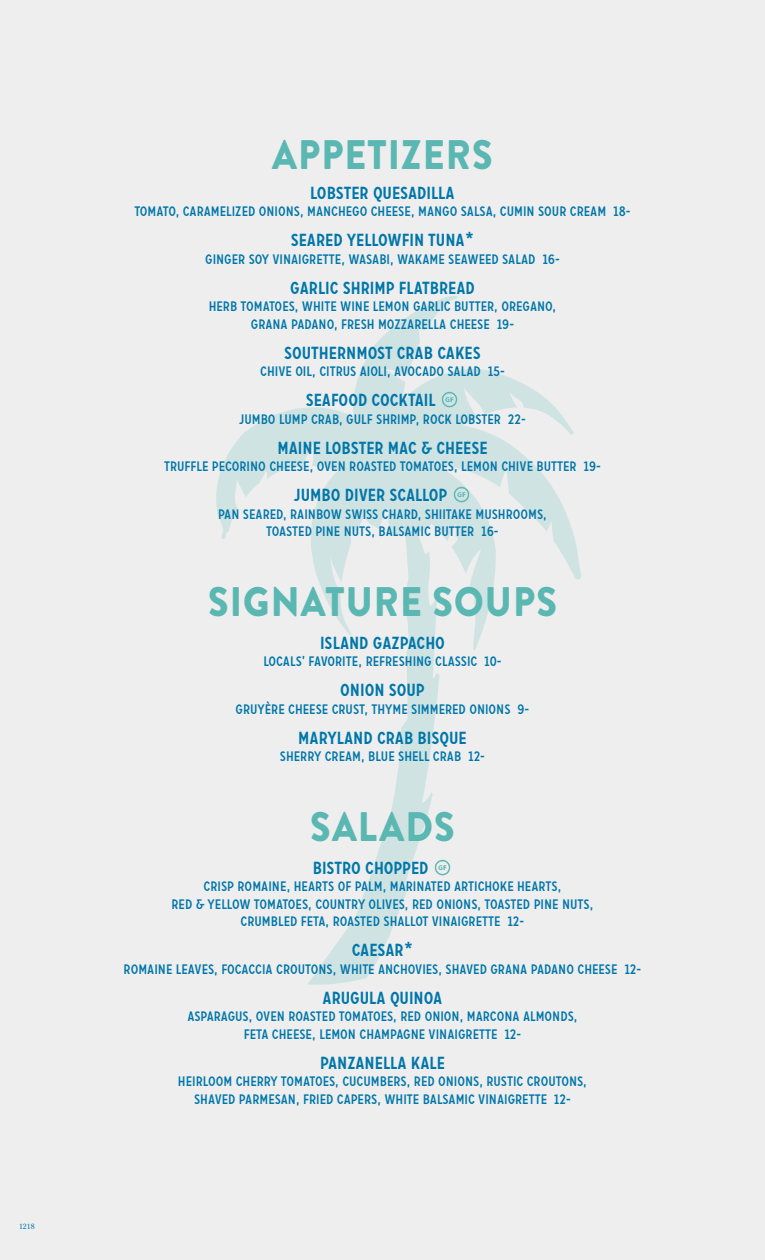
<style>
.page{position:relative;width:765px;height:1260px;background:#eeeeef}
.page>*{position:absolute;margin:0;border:0;box-sizing:border-box;transform-origin:0 0}
.t1{font:900 41.25px "Brandon Grotesque";letter-spacing:.03em;color:#5ab7b2;scale:.91 1}
.t2{font:500 17.5px "Carrosserie";color:#0076a9}
.t3{font:13.75px/17.5px "Carrosserie";color:#0076a9;text-align:center}
.t4{font:7.5px "Cheltenham";color:#0076a9}
</style>
<div class="page">
<svg style="left:213px;top:295px;width:368px;height:691px;background:#e7ebec"></svg>
<img style="left:440px;top:391px;width:19px;height:18px">
<img style="left:452px;top:486px;width:19px;height:18px">
<img style="left:433px;top:858px;width:19px;height:18px">
<p class="t4" style="left:19px;top:1222px;width:17px">1218</p>
<h1 class="t1" style="left:272px;top:125px;width:244px">APPETIZERS</h1>
<p class="t2" style="left:310px;top:181px;width:146px">LOBSTER QUESADILLA</p>
<p class="t3" style="left:134px;top:203px;width:498px">TOMATO, CARAMELIZED ONIONS, MANCHEGO CHEESE, MANGO SALSA, CUMIN SOUR CREAM 18-</p>
<p class="t2" style="left:291px;top:229px;width:185px">SEARED YELLOWFIN TUNA*</p>
<p class="t3" style="left:205px;top:250px;width:356px">GINGER SOY VINAIGRETTE, WASABI, WAKAME SEAWEED SALAD 16-</p>
<p class="t2" style="left:290px;top:276px;width:186px">GARLIC SHRIMP FLATBREAD</p>
<p class="t3" style="left:209px;top:298px;width:349px">HERB TOMATOES, WHITE WINE LEMON GARLIC BUTTER, OREGANO,<br>GRANA PADANO, FRESH MOZZARELLA CHEESE 19-</p>
<p class="t2" style="left:284px;top:341px;width:198px">SOUTHERNMOST CRAB CAKES</p>
<p class="t3" style="left:260px;top:363px;width:246px">CHIVE OIL, CITRUS AIOLI, AVOCADO SALAD 15-</p>
<p class="t2" style="left:306px;top:389px;width:131px">SEAFOOD COCKTAIL</p>
<p class="t3" style="left:239px;top:410px;width:288px">JUMBO LUMP CRAB, GULF SHRIMP, ROCK LOBSTER 22-</p>
<p class="t2" style="left:277px;top:436px;width:212px">MAINE LOBSTER MAC &amp; CHEESE</p>
<p class="t3" style="left:164px;top:458px;width:438px">TRUFFLE PECORINO CHEESE, OVEN ROASTED TOMATOES, LEMON CHIVE BUTTER 19-</p>
<p class="t2" style="left:294px;top:484px;width:155px">JUMBO DIVER SCALLOP</p>
<p class="t3" style="left:218px;top:505px;width:330px">PAN SEARED, RAINBOW SWISS CHARD, SHIITAKE MUSHROOMS,<br>TOASTED PINE NUTS, BALSAMIC BUTTER 16-</p>
<h1 class="t1" style="left:208px;top:573px;width:385px">SIGNATURE SOUPS</h1>
<p class="t2" style="left:320px;top:631px;width:126px">ISLAND GAZPACHO</p>
<p class="t3" style="left:263px;top:653px;width:240px">LOCALS’ FAVORITE, REFRESHING CLASSIC 10-</p>
<p class="t2" style="left:340px;top:679px;width:86px">ONION SOUP</p>
<p class="t3" style="left:236px;top:700px;width:295px">GRUYÈRE CHEESE CRUST, THYME SIMMERED ONIONS 9-</p>
<p class="t2" style="left:298px;top:726px;width:170px">MARYLAND CRAB BISQUE</p>
<p class="t3" style="left:280px;top:748px;width:207px">SHERRY CREAM, BLUE SHELL CRAB 12-</p>
<h1 class="t1" style="left:310px;top:798px;width:160px">SALADS</h1>
<p class="t2" style="left:313px;top:856px;width:117px">BISTRO CHOPPED</p>
<p class="t3" style="left:172px;top:878px;width:423px">CRISP ROMAINE, HEARTS OF PALM, MARINATED ARTICHOKE HEARTS,<br>RED &amp; YELLOW TOMATOES, COUNTRY OLIVES, RED ONIONS, TOASTED PINE NUTS,<br>CRUMBLED FETA, ROASTED SHALLOT VINAIGRETTE 12-</p>
<p class="t2" style="left:352px;top:939px;width:63px">CAESAR*</p>
<p class="t3" style="left:124px;top:960px;width:519px">ROMAINE LEAVES, FOCACCIA CROUTONS, WHITE ANCHOVIES, SHAVED GRANA PADANO CHEESE 12-</p>
<p class="t2" style="left:323px;top:986px;width:121px">ARUGULA QUINOA</p>
<p class="t3" style="left:187px;top:1008px;width:392px">ASPARAGUS, OVEN ROASTED TOMATOES, RED ONION, MARCONA ALMONDS,<br>FETA CHEESE, LEMON CHAMPAGNE VINAIGRETTE 12-</p>
<p class="t2" style="left:320px;top:1051px;width:126px">PANZANELLA KALE</p>
<p class="t3" style="left:178px;top:1073px;width:411px">HEIRLOOM CHERRY TOMATOES, CUCUMBERS, RED ONIONS, RUSTIC CROUTONS,<br>SHAVED PARMESAN, FRIED CAPERS, WHITE BALSAMIC VINAIGRETTE 12-</p>
</div>
